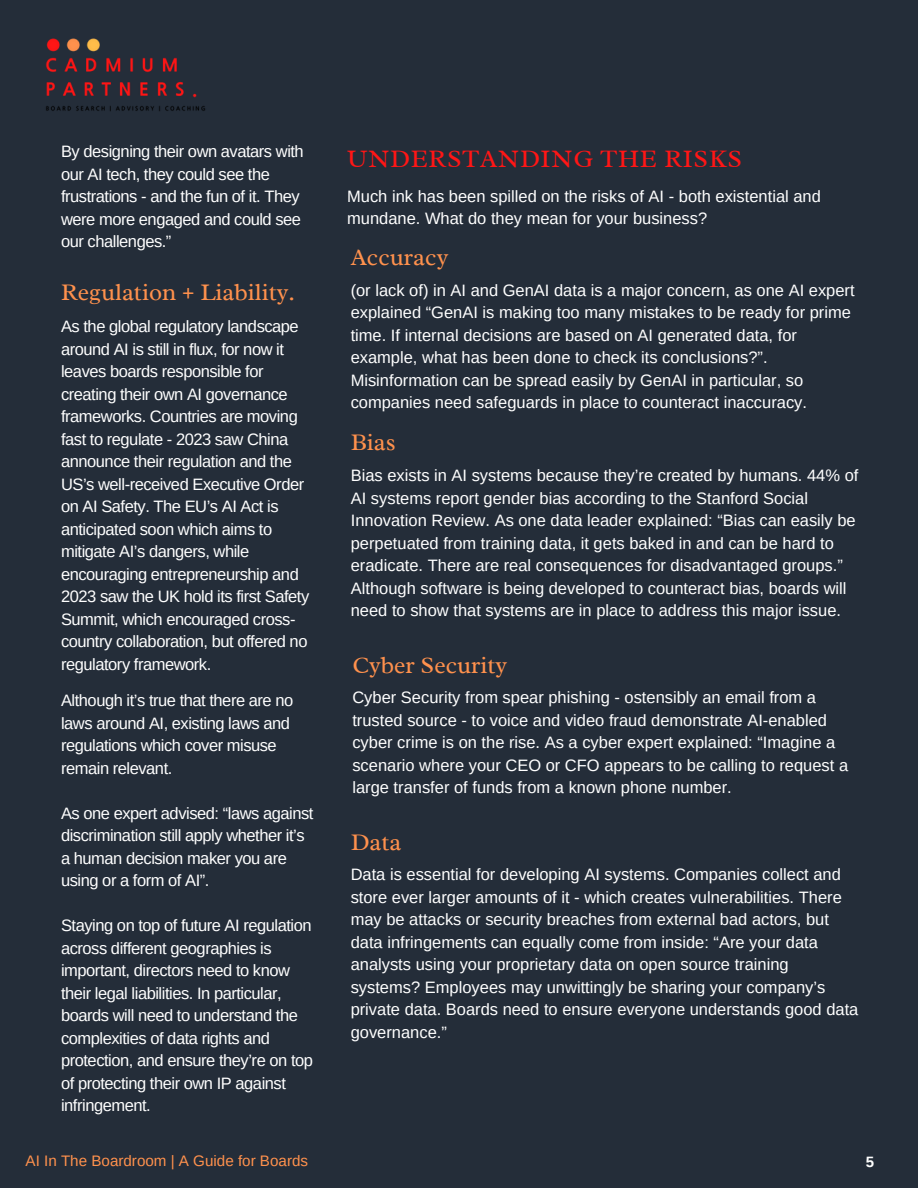
<style>
.page{position:relative;width:918px;height:1188px;background:#242d39}
.page>*{position:absolute;margin:0;border:0;box-sizing:border-box;transform-origin:0 0}
.t1{font:25.5px "Radley";letter-spacing:.025em;color:#ff1616}
.t2{font:24.15px "Radley";color:#ff914d}
.t3{font:16.5px/22.5px "Arimo";color:#fff}
.t4{font:16.5px/22.5px "Arimo";letter-spacing:-.03em;color:#fff}
.t5{font:15.15px "Arimo";color:#ff914d}
.t6{font:700 15px "Arimo";color:#fff}
</style>
<div class="page">
<img style="left:45px;top:38px;width:160px;height:73px">
<p class="t4" style="left:61px;top:140px;width:244px">By designing their own avatars with our AI tech, they could see the frustrations - and the fun of it. They were more engaged and could see our challenges.”</p>
<p class="t2" style="left:61px;top:277px;width:236px">Regulation + Liability.</p>
<p class="t4" style="left:61px;top:315px;width:250px">As the global regulatory landscape around AI is still in flux, for now it leaves boards responsible for creating their own AI governance frameworks. Countries are moving fast to regulate - 2023 saw China announce their regulation and the<br>US’s well-received Executive Order on AI Safety. The EU’s AI Act is anticipated soon which aims to mitigate AI’s dangers, while encouraging entrepreneurship and<br>2023 saw the UK hold its first Safety<br>Summit, which encouraged cross&shy;country collaboration, but offered no regulatory framework.</p>
<p class="t4" style="left:61px;top:689px;width:234px">Although it’s true that there are no laws around AI, existing laws and regulations which cover misuse remain relevant.</p>
<p class="t4" style="left:61px;top:802px;width:254px">As one expert advised: “laws against discrimination still apply whether it’s a human decision maker you are using or a form of AI”.</p>
<p class="t4" style="left:61px;top:914px;width:253px">Staying on top of future AI regulation across different geographies is important, directors need to know their legal liabilities. In particular, boards will need to understand the complexities of data rights and protection, and ensure they’re on top of protecting their own IP against infringement.</p>
<p class="t1" style="left:347px;top:142px;width:396px">UNDERSTANDING THE RISKS</p>
<p class="t3" style="left:347px;top:185px;width:475px">Much ink has been spilled on the risks of AI - both existential and mundane. What do they mean for your business?</p>
<p class="t2" style="left:351px;top:242px;width:99px">Accuracy</p>
<p class="t3" style="left:351px;top:279px;width:506px">(or lack of) in AI and GenAI data is a major concern, as one AI expert explained “GenAI is making too many mistakes to be ready for prime time. If internal decisions are based on AI generated data, for example, what has been done to check its conclusions?”.<br>Misinformation can be spread easily by GenAI in particular, so companies need safeguards in place to counteract inaccuracy.</p>
<p class="t2" style="left:351px;top:427px;width:47px">Bias</p>
<p class="t3" style="left:351px;top:464px;width:509px">Bias exists in AI systems because they’re created by humans. 44% of AI systems report gender bias according to the Stanford Social Innovation Review. As one data leader explained: “Bias can easily be perpetuated from training data, it gets baked in and can be hard to eradicate. There are real consequences for disadvantaged groups.” Although software is being developed to counteract bias, boards will need to show that systems are in place to address this major issue.</p>
<p class="t2" style="left:352px;top:649px;width:156px">Cyber Security</p>
<p class="t3" style="left:352px;top:686px;width:497px">Cyber Security from spear phishing - ostensibly an email from a trusted source - to voice and video fraud demonstrate AI-enabled cyber crime is on the rise. As a cyber expert explained: “Imagine a scenario where your CEO or CFO appears to be calling to request a large transfer of funds from a known phone number.</p>
<p class="t2" style="left:351px;top:827px;width:52px">Data</p>
<p class="t3" style="left:351px;top:863px;width:509px">Data is essential for developing AI systems. Companies collect and store ever larger amounts of it - which creates vulnerabilities. There may be attacks or security breaches from external bad actors, but data infringements can equally come from inside: “Are your data analysts using your proprietary data on open source training systems? Employees may unwittingly be sharing your company’s private data. Boards need to ensure everyone understands good data governance.”</p>
<p class="t5" style="left:26px;top:1153px;width:284px">AI In The Boardroom | A Guide for Boards</p>
<p class="t6" style="left:866px;top:1154px;width:10px">5</p>
</div>
